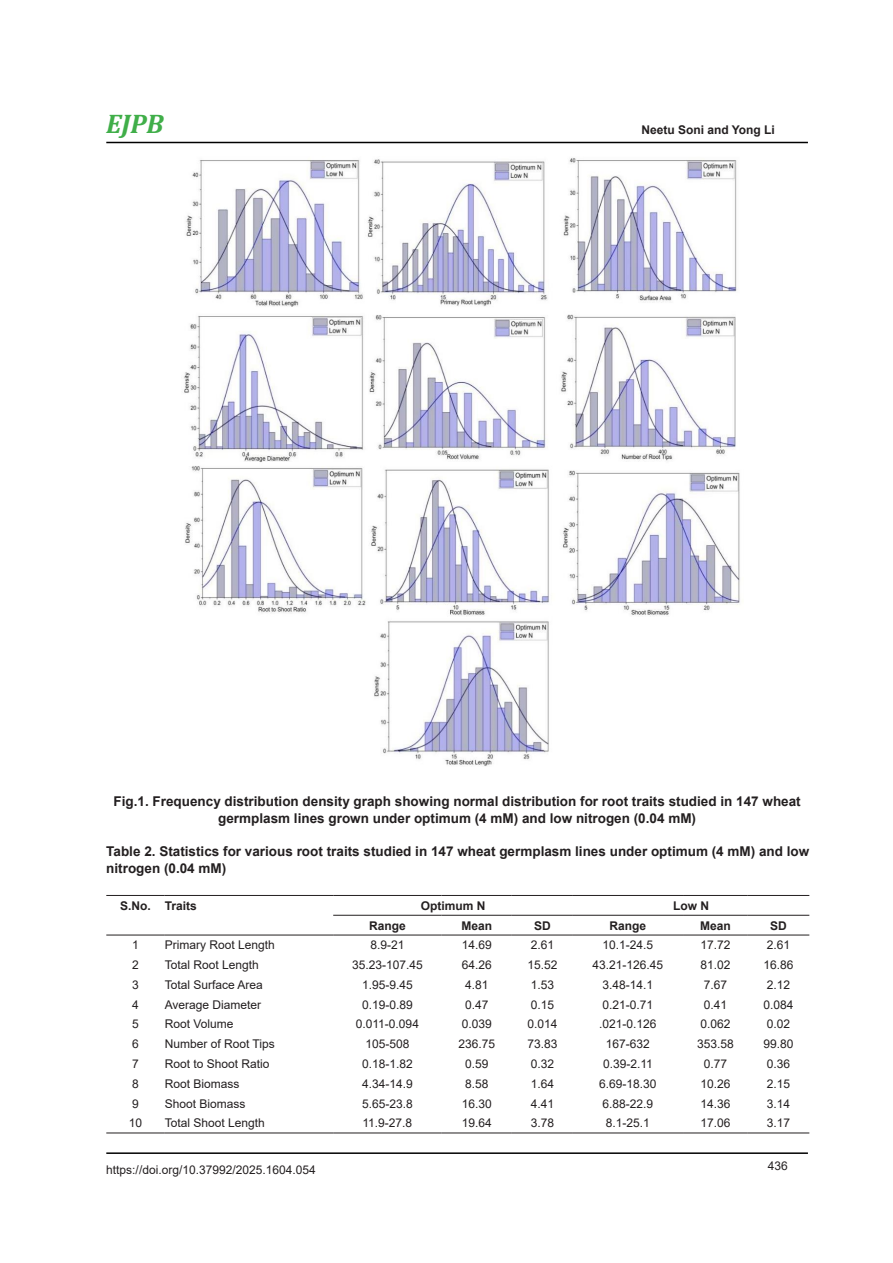
<style>
.page{position:relative;width:893px;height:1263px;background:#fff}
.page>*{position:absolute;margin:0;border:0;box-sizing:border-box;transform-origin:0 0}
.t1{font:italic 700 27px "Cambria";color:#40ae49}
.body_text{font:700 13.5px/16.5px "Arial";color:#231f20}
.Normal__Web{font:12px "Arial";color:#231f20}
.t2{font:700 12px "Arial";color:#231f20}
</style>
<div class="page">
<hr style="left:106px;top:1152px;width:702px;height:2px;background:#000">
<hr style="left:106px;top:142px;width:702px;height:1px;background:#000">
<img style="left:184px;top:158px;width:556px;height:608px">
<hr style="left:106px;top:1132px;width:59px;height:1px;background:#231f20">
<hr style="left:165px;top:1132px;width:168px;height:1px;background:#231f20">
<hr style="left:333px;top:1132px;width:109px;height:1px;background:#231f20">
<hr style="left:442px;top:1132px;width:70px;height:1px;background:#231f20">
<hr style="left:512px;top:1132px;width:61px;height:1px;background:#231f20">
<hr style="left:573px;top:1132px;width:110px;height:1px;background:#231f20">
<hr style="left:683px;top:1132px;width:65px;height:1px;background:#231f20">
<hr style="left:748px;top:1132px;width:61px;height:1px;background:#231f20">
<hr style="left:106px;top:895px;width:59px;height:1px;background:#231f20">
<hr style="left:165px;top:895px;width:168px;height:1px;background:#231f20">
<hr style="left:333px;top:895px;width:109px;height:1px;background:#231f20">
<hr style="left:442px;top:895px;width:70px;height:1px;background:#231f20">
<hr style="left:512px;top:895px;width:61px;height:1px;background:#231f20">
<hr style="left:573px;top:895px;width:110px;height:1px;background:#231f20">
<hr style="left:683px;top:895px;width:65px;height:1px;background:#231f20">
<hr style="left:748px;top:895px;width:61px;height:1px;background:#231f20">
<hr style="left:333px;top:915px;width:109px;height:1px;background:#231f20">
<hr style="left:442px;top:915px;width:70px;height:1px;background:#231f20">
<hr style="left:512px;top:915px;width:61px;height:1px;background:#231f20">
<hr style="left:573px;top:915px;width:110px;height:1px;background:#231f20">
<hr style="left:683px;top:915px;width:65px;height:1px;background:#231f20">
<hr style="left:748px;top:915px;width:61px;height:1px;background:#231f20">
<hr style="left:106px;top:935px;width:59px;height:1px;background:#231f20">
<hr style="left:165px;top:935px;width:168px;height:1px;background:#231f20">
<hr style="left:333px;top:935px;width:109px;height:1px;background:#231f20">
<hr style="left:442px;top:935px;width:70px;height:1px;background:#231f20">
<hr style="left:512px;top:935px;width:61px;height:1px;background:#231f20">
<hr style="left:573px;top:935px;width:110px;height:1px;background:#231f20">
<hr style="left:683px;top:935px;width:65px;height:1px;background:#231f20">
<hr style="left:748px;top:935px;width:61px;height:1px;background:#231f20">
<h1 class="t1" style="left:106px;top:105px;width:59px">EJPB</h1>
<p class="t2" style="left:641px;top:121px;width:135px">Neetu Soni and Yong Li</p>
<p class="body_text" style="left:114px;top:794px;width:689px;text-align:center">Fig.1. Frequency distribution density graph showing normal distribution for root traits studied in 147 wheat germplasm lines grown under optimum (4 mM) and low nitrogen (0.04 mM)</p>
<p class="body_text" style="left:106px;top:843px;width:704px">Table 2. Statistics for various root traits studied in 147 wheat germplasm lines under optimum (4 mM) and low nitrogen (0.04 mM)</p>
<p class="t2" style="left:120px;top:897px;width:32px">S.No.</p>
<p class="t2" style="left:165px;top:897px;width:34px">Traits</p>
<p class="t2" style="left:421px;top:897px;width:66px">Optimum N</p>
<p class="t2" style="left:673px;top:897px;width:37px">Low N</p>
<p class="t2" style="left:369px;top:917px;width:38px">Range</p>
<p class="t2" style="left:461px;top:917px;width:32px">Mean</p>
<p class="t2" style="left:534px;top:917px;width:18px">SD</p>
<p class="t2" style="left:610px;top:917px;width:38px">Range</p>
<p class="t2" style="left:700px;top:917px;width:32px">Mean</p>
<p class="t2" style="left:770px;top:917px;width:18px">SD</p>
<p class="Normal__Web" style="left:132px;top:937px;width:8px">1</p>
<p class="Normal__Web" style="left:165px;top:937px;width:112px">Primary Root Length</p>
<p class="Normal__Web" style="left:370px;top:937px;width:36px">8.9-21</p>
<p class="Normal__Web" style="left:462px;top:937px;width:32px">14.69</p>
<p class="Normal__Web" style="left:531px;top:937px;width:25px">2.61</p>
<p class="Normal__Web" style="left:603px;top:937px;width:52px">10.1-24.5</p>
<p class="Normal__Web" style="left:700px;top:937px;width:32px">17.72</p>
<p class="Normal__Web" style="left:767px;top:937px;width:25px">2.61</p>
<p class="Normal__Web" style="left:132px;top:957px;width:8px">2</p>
<p class="Normal__Web" style="left:165px;top:957px;width:96px">Total Root Length</p>
<p class="Normal__Web" style="left:352px;top:957px;width:72px">35.23-107.45</p>
<p class="Normal__Web" style="left:462px;top:957px;width:32px">64.26</p>
<p class="Normal__Web" style="left:527px;top:957px;width:32px">15.52</p>
<p class="Normal__Web" style="left:593px;top:957px;width:72px">43.21-126.45</p>
<p class="Normal__Web" style="left:700px;top:957px;width:32px">81.02</p>
<p class="Normal__Web" style="left:764px;top:957px;width:32px">16.86</p>
<p class="Normal__Web" style="left:132px;top:976px;width:8px">3</p>
<p class="Normal__Web" style="left:165px;top:976px;width:100px">Total Surface Area</p>
<p class="Normal__Web" style="left:362px;top:976px;width:52px">1.95-9.45</p>
<p class="Normal__Web" style="left:465px;top:976px;width:25px">4.81</p>
<p class="Normal__Web" style="left:531px;top:976px;width:25px">1.53</p>
<p class="Normal__Web" style="left:603px;top:976px;width:52px">3.48-14.1</p>
<p class="Normal__Web" style="left:704px;top:976px;width:25px">7.67</p>
<p class="Normal__Web" style="left:767px;top:976px;width:25px">2.12</p>
<p class="Normal__Web" style="left:132px;top:996px;width:8px">4</p>
<p class="Normal__Web" style="left:165px;top:996px;width:98px">Average Diameter</p>
<p class="Normal__Web" style="left:362px;top:996px;width:52px">0.19-0.89</p>
<p class="Normal__Web" style="left:465px;top:996px;width:25px">0.47</p>
<p class="Normal__Web" style="left:531px;top:996px;width:25px">0.15</p>
<p class="Normal__Web" style="left:603px;top:996px;width:52px">0.21-0.71</p>
<p class="Normal__Web" style="left:704px;top:996px;width:25px">0.41</p>
<p class="Normal__Web" style="left:764px;top:996px;width:32px">0.084</p>
<p class="Normal__Web" style="left:132px;top:1016px;width:8px">5</p>
<p class="Normal__Web" style="left:165px;top:1016px;width:70px">Root Volume</p>
<p class="Normal__Web" style="left:356px;top:1016px;width:65px">0.011-0.094</p>
<p class="Normal__Web" style="left:462px;top:1016px;width:32px">0.039</p>
<p class="Normal__Web" style="left:527px;top:1016px;width:32px">0.014</p>
<p class="Normal__Web" style="left:599px;top:1016px;width:59px">.021-0.126</p>
<p class="Normal__Web" style="left:700px;top:1016px;width:32px">0.062</p>
<p class="Normal__Web" style="left:767px;top:1016px;width:25px">0.02</p>
<p class="Normal__Web" style="left:132px;top:1036px;width:8px">6</p>
<p class="Normal__Web" style="left:165px;top:1036px;width:112px">Number of Root Tips</p>
<p class="Normal__Web" style="left:365px;top:1036px;width:46px">105-508</p>
<p class="Normal__Web" style="left:458px;top:1036px;width:38px">236.75</p>
<p class="Normal__Web" style="left:527px;top:1036px;width:32px">73.83</p>
<p class="Normal__Web" style="left:606px;top:1036px;width:46px">167-632</p>
<p class="Normal__Web" style="left:697px;top:1036px;width:38px">353.58</p>
<p class="Normal__Web" style="left:764px;top:1036px;width:32px">99.80</p>
<p class="Normal__Web" style="left:132px;top:1055px;width:8px">7</p>
<p class="Normal__Web" style="left:165px;top:1055px;width:106px">Root to Shoot Ratio</p>
<p class="Normal__Web" style="left:362px;top:1055px;width:52px">0.18-1.82</p>
<p class="Normal__Web" style="left:465px;top:1055px;width:25px">0.59</p>
<p class="Normal__Web" style="left:531px;top:1055px;width:25px">0.32</p>
<p class="Normal__Web" style="left:603px;top:1055px;width:51px">0.39-2.11</p>
<p class="Normal__Web" style="left:704px;top:1055px;width:25px">0.77</p>
<p class="Normal__Web" style="left:767px;top:1055px;width:25px">0.36</p>
<p class="Normal__Web" style="left:132px;top:1075px;width:8px">8</p>
<p class="Normal__Web" style="left:165px;top:1075px;width:76px">Root Biomass</p>
<p class="Normal__Web" style="left:362px;top:1075px;width:52px">4.34-14.9</p>
<p class="Normal__Web" style="left:465px;top:1075px;width:25px">8.58</p>
<p class="Normal__Web" style="left:531px;top:1075px;width:25px">1.64</p>
<p class="Normal__Web" style="left:599px;top:1075px;width:59px">6.69-18.30</p>
<p class="Normal__Web" style="left:700px;top:1075px;width:32px">10.26</p>
<p class="Normal__Web" style="left:767px;top:1075px;width:25px">2.15</p>
<p class="Normal__Web" style="left:132px;top:1095px;width:8px">9</p>
<p class="Normal__Web" style="left:165px;top:1095px;width:82px">Shoot Biomass</p>
<p class="Normal__Web" style="left:362px;top:1095px;width:52px">5.65-23.8</p>
<p class="Normal__Web" style="left:462px;top:1095px;width:32px">16.30</p>
<p class="Normal__Web" style="left:531px;top:1095px;width:25px">4.41</p>
<p class="Normal__Web" style="left:603px;top:1095px;width:52px">6.88-22.9</p>
<p class="Normal__Web" style="left:700px;top:1095px;width:32px">14.36</p>
<p class="Normal__Web" style="left:767px;top:1095px;width:25px">3.14</p>
<p class="Normal__Web" style="left:129px;top:1115px;width:15px">10</p>
<p class="Normal__Web" style="left:165px;top:1115px;width:102px">Total Shoot Length</p>
<p class="Normal__Web" style="left:362px;top:1115px;width:51px">11.9-27.8</p>
<p class="Normal__Web" style="left:462px;top:1115px;width:32px">19.64</p>
<p class="Normal__Web" style="left:531px;top:1115px;width:25px">3.78</p>
<p class="Normal__Web" style="left:606px;top:1115px;width:46px">8.1-25.1</p>
<p class="Normal__Web" style="left:700px;top:1115px;width:32px">17.06</p>
<p class="Normal__Web" style="left:767px;top:1115px;width:25px">3.17</p>
<p class="Normal__Web" style="left:106px;top:1161px;width:211px">https://doi.org/10.37992/2025.1604.054</p>
<p class="Normal__Web" style="left:768px;top:1157px;width:22px">436</p>
</div>
